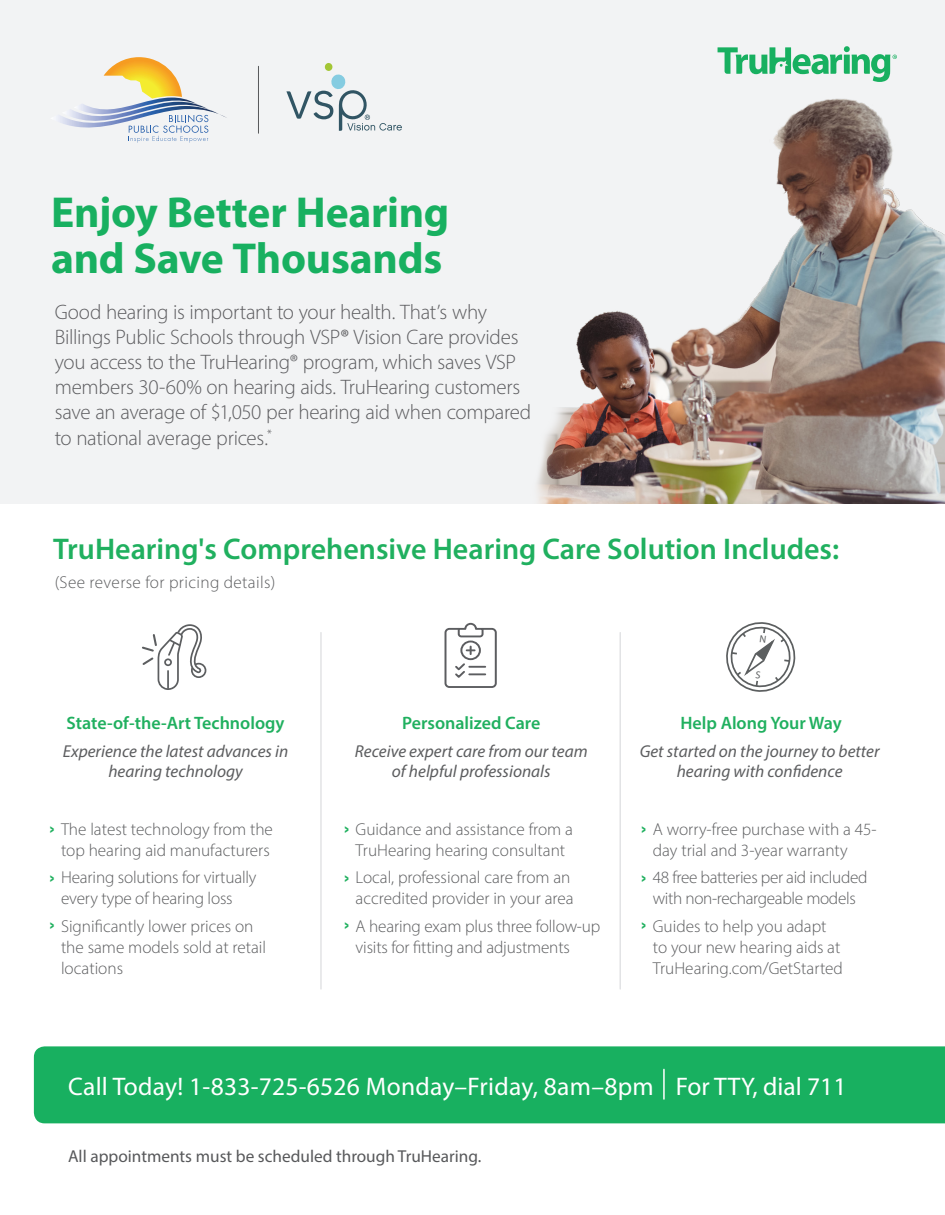
<style>
.page{position:relative;width:945px;height:1215px;background:#fff}
.page>*{position:absolute;margin:0;border:0;box-sizing:border-box;transform-origin:0 0}
.t1{font:700 43.5px/46.5px "Myriad Pro";letter-spacing:-.005em;color:#18b060}
.t2{font:600 30px "Myriad Pro";color:#20b05f}
.t3{font:25.5px "Myriad Pro";letter-spacing:.01em;color:#fff}
.t4{font:600 24px "Myriad Pro";color:#20b05f}
.t5{font:300 21px/25.2px "Myriad Pro";letter-spacing:-.015em;color:#5c5c5f}
.t6{font:600 18px "Myriad Pro";color:#20b05f}
.t7{font:300 17.25px/21px "Myriad Pro";color:#5c5d5f}
.t8{font:italic 17.25px/20.7px "Myriad Pro";color:#5c5d5f;text-align:center}
.t9{font:300 17.25px/21px "Myriad Pro";letter-spacing:-.02em;color:#5c5d5f}
.t10{font:17.25px "Myriad Pro";color:#57585a}
.t11{font:300 17.25px "Myriad Pro";letter-spacing:.02em;color:#5c5d5f}
.s1{font-weight:400}
</style>
<div class="page">
<div style="left:0;top:0;width:945px;height:504px;background:#f2f3f4"></div>
<img style="left:258px;top:98px;width:687px;height:406px">
<div style="left:325px;top:63px;width:8px;height:8px;background:#a3c635;border-radius:50%"></div>
<svg style="left:286px;top:74px;width:116px;height:57px"></svg>
<hr style="left:258px;top:66px;width:1px;height:67px;background:#57585a">
<svg style="left:60px;top:57px;width:167px;height:86px"></svg>
<hr style="left:320px;top:633px;width:2px;height:356px;background:#e2e3e5">
<hr style="left:620px;top:633px;width:1px;height:356px;background:#e2e3e5">
<div style="left:445px;top:628px;width:52px;height:60px;background:#fff;border:2px solid #5c5d60;border-radius:4px"></div>
<svg style="left:455px;top:663px;width:30px;height:15px"></svg>
<div style="left:460px;top:641px;width:21px;height:19px;border:2px solid #5c5d60;border-radius:50%"></div>
<svg style="left:467px;top:647px;width:8px;height:7px"></svg>
<svg style="left:457px;top:622px;width:28px;height:16px"></svg>
<svg style="left:142px;top:624px;width:65px;height:66px"></svg>
<svg style="left:718px;top:46px;width:179px;height:36px"></svg>
<div style="left:34px;top:1046px;width:911px;height:77px;background:#18b060"></div>
<hr style="left:663px;top:1069px;width:2px;height:30px;background:#fff">
<svg style="left:726px;top:622px;width:70px;height:70px"></svg>
<p class="t1" style="left:51px;top:187px;width:400px">Enjoy Better Hearing and Save Thousands</p>
<p class="t5" style="left:55px;top:299px;width:478px">Good hearing is important to your health. That’s why Billings Public Schools through VSP<span class="s1">®</span> Vision Care provides you access to the TruHearing® program, which saves VSP members 30-60% on hearing aids. TruHearing customers save an average of $1,050 per hearing aid when compared to national average prices.<sup>*</sup></p>
<p class="t2" style="left:53px;top:530px;width:788px">TruHearing's Comprehensive Hearing Care Solution Includes:</p>
<p class="t11" style="left:55px;top:572px;width:222px">(See reverse for pricing details)</p>
<p class="t6" style="left:67px;top:712px;width:219px">State-of-the-Art Technology</p>
<p class="t6" style="left:402px;top:712px;width:140px">Personalized Care</p>
<p class="t6" style="left:680px;top:712px;width:163px">Help Along Your Way</p>
<p class="t8" style="left:355px;top:740px;width:234px">Receive expert care from our team of helpful professionals</p>
<p class="t8" style="left:63px;top:740px;width:227px">Experience the latest advances in hearing technology</p>
<p class="t8" style="left:640px;top:740px;width:241px">Get started on the journey to better hearing with confidence</p>
<p class="t7" style="left:61px;top:818px;width:213px">The latest technology from the top hearing aid manufacturers</p>
<p class="t7" style="left:61px;top:867px;width:197px">Hearing solutions for virtually every type of hearing loss</p>
<p class="t7" style="left:61px;top:916px;width:207px">Significantly lower prices on the same models sold at retail locations</p>
<p class="t7" style="left:356px;top:818px;width:219px">Guidance and assistance from a<br>TruHearing hearing consultant</p>
<p class="t7" style="left:356px;top:867px;width:219px">Local, professional care from an accredited provider in your area</p>
<p class="t7" style="left:356px;top:916px;width:246px">A hearing exam plus three follow-up visits for fitting and adjustments</p>
<p class="t7" style="left:653px;top:818px;width:225px">A worry-free purchase with a 45- day trial and 3-year warranty</p>
<p class="t9" style="left:653px;top:867px;width:216px">48 free batteries per aid included with non-rechargeable models</p>
<p class="t7" style="left:653px;top:916px;width:192px">Guides to help you adapt to your new hearing aids at<br>TruHearing.com/GetStarted</p>
<p class="t4" style="left:61px;top:826px;width:9px;rotate:90deg">ˆ</p>
<p class="t4" style="left:355px;top:826px;width:9px;rotate:90deg">ˆ</p>
<p class="t4" style="left:652px;top:826px;width:9px;rotate:90deg">ˆ</p>
<p class="t4" style="left:61px;top:875px;width:9px;rotate:90deg">ˆ</p>
<p class="t4" style="left:355px;top:875px;width:9px;rotate:90deg">ˆ</p>
<p class="t4" style="left:652px;top:875px;width:9px;rotate:90deg">ˆ</p>
<p class="t4" style="left:61px;top:922px;width:9px;rotate:90deg">ˆ</p>
<p class="t4" style="left:355px;top:922px;width:9px;rotate:90deg">ˆ</p>
<p class="t4" style="left:652px;top:922px;width:9px;rotate:90deg">ˆ</p>
<p class="t3" style="left:68px;top:1071px;width:587px">Call Today! 1-833-725-6526 Monday–Friday, 8am–8pm</p>
<p class="t3" style="left:676px;top:1071px;width:172px">For TTY, dial 711</p>
<p class="t10" style="left:68px;top:1145px;width:415px">All appointments must be scheduled through TruHearing.</p>
</div>
